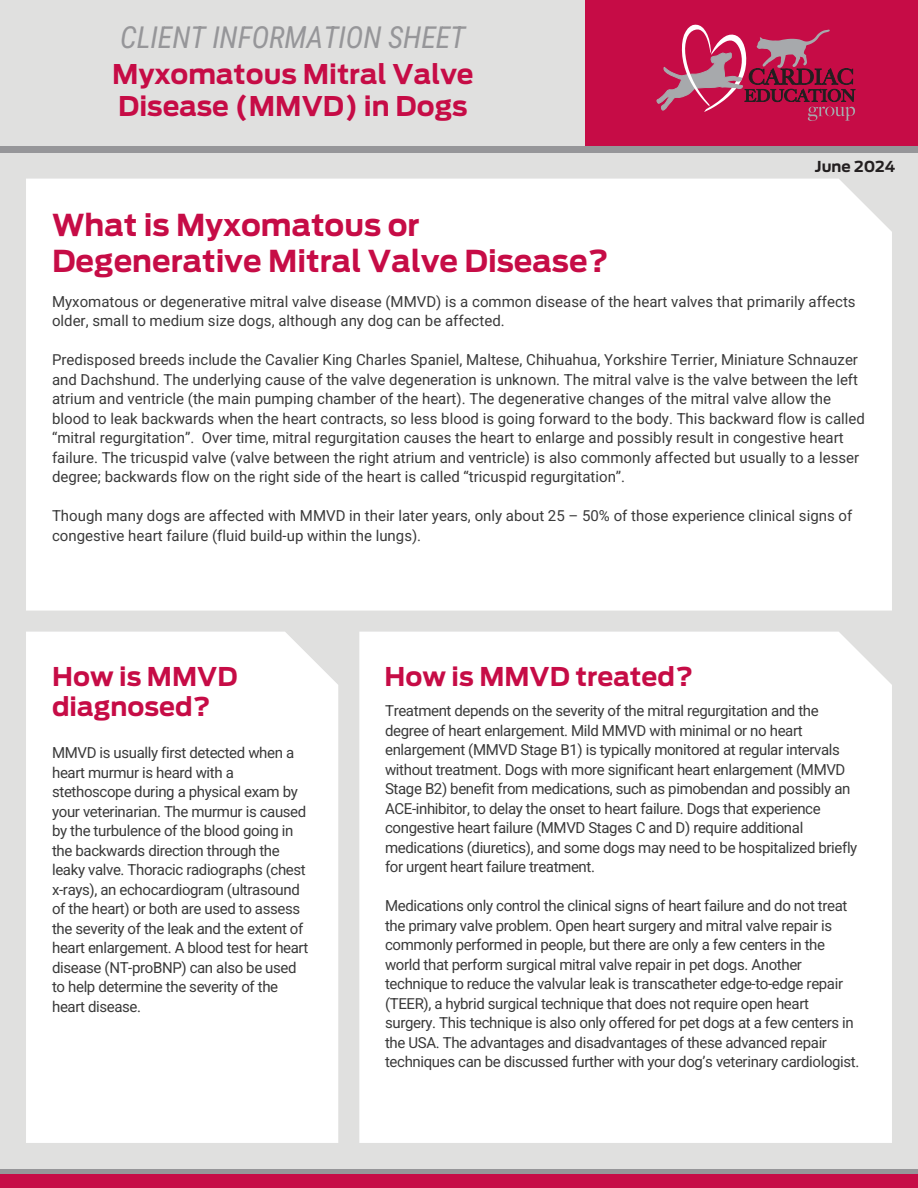
<style>
.page{position:relative;width:918px;height:1188px;background:#e0e0df}
.page>*{position:absolute;margin:0;border:0;box-sizing:border-box;transform-origin:0 0}
.t1{font:700 30px/36px "Antenna";color:#c60c46}
.t2{font:italic 30px "Roboto Condensed";color:#969699}
.t3{font:700 27px/32.4px "Antenna";color:#c60c46}
.t4{font:700 25.65px/30.9px "Antenna";color:#c60c46}
.t5{font:15px/19.5px "Roboto";letter-spacing:-.025em;color:#3a3a3a}
.t6{font:15px/19.5px "Roboto";color:#3a3a3a}
.t7{font:700 15px "Antenna";color:#231f20}
</style>
<div class="page">
<div style="left:26px;top:632px;width:312px;height:511px;background:#fff"></div>
<div style="left:359px;top:632px;width:533px;height:511px;background:#fff"></div>
<div style="left:26px;top:179px;width:866px;height:432px;background:#fff"></div>
<div style="left:0;top:1169px;width:918px;height:11px;background:#969699"></div>
<div style="left:0;top:1174px;width:918px;height:14px;background:#c60c46"></div>
<div style="left:586px;top:0;width:332px;height:146px;background:#c60c46"></div>
<svg style="left:657px;top:25px;width:198px;height:96px"></svg>
<div style="left:0;top:146px;width:918px;height:7px;background:#969699"></div>
<h1 class="t2" style="left:120px;top:16px;width:347px">CLIENT INFORMATION SHEET</h1>
<h2 class="t3" style="left:112px;top:58px;width:363px">Myxomatous Mitral Valve<br>Disease (MMVD) in Dogs</h2>
<h1 class="t1" style="left:52px;top:207px;width:558px">What is Myxomatous or<br>Degenerative Mitral Valve Disease?</h1>
<p class="t7" style="left:815px;top:158px;width:82px">June 2024</p>
<p class="t6" style="left:52px;top:291px;width:805px">Myxomatous or degenerative mitral valve disease (MMVD) is a common disease of the heart valves that primarily affects older, small to medium size dogs, although any dog can be affected.</p>
<p class="t6" style="left:52px;top:350px;width:814px">Predisposed breeds include the Cavalier King Charles Spaniel, Maltese, Chihuahua, Yorkshire Terrier, Miniature Schnauzer and Dachshund. The underlying cause of the valve degeneration is unknown. The mitral valve is the valve between the left atrium and ventricle (the main pumping chamber of the heart). The degenerative changes of the mitral valve allow the blood to leak backwards when the heart contracts, so less blood is going forward to the body. This backward flow is called “mitral regurgitation”. Over time, mitral regurgitation causes the heart to enlarge and possibly result in congestive heart failure. The tricuspid valve (valve between the right atrium and ventricle) is also commonly affected but usually to a lesser degree; backwards flow on the right side of the heart is called “tricuspid regurgitation”.</p>
<p class="t6" style="left:52px;top:506px;width:802px">Though many dogs are affected with MMVD in their later years, only about 25 – 50% of those experience clinical signs of congestive heart failure (fluid build-up within the lungs).</p>
<h3 class="t4" style="left:52px;top:661px;width:187px">How is MMVD diagnosed?</h3>
<h3 class="t4" style="left:384px;top:661px;width:310px">How is MMVD treated?</h3>
<p class="t5" style="left:385px;top:701px;width:474px">Treatment depends on the severity of the mitral regurgitation and the degree of heart enlargement. Mild MMVD with minimal or no heart enlargement (MMVD Stage B1) is typically monitored at regular intervals without treatment. Dogs with more significant heart enlargement (MMVD Stage B2) benefit from medications, such as pimobendan and possibly an ACE-inhibitor, to delay the onset to heart failure. Dogs that experience congestive heart failure (MMVD Stages C and D) require additional medications (diuretics), and some dogs may need to be hospitalized briefly for urgent heart failure treatment.</p>
<p class="t5" style="left:385px;top:896px;width:476px">Medications only control the clinical signs of heart failure and do not treat the primary valve problem. Open heart surgery and mitral valve repair is commonly performed in people, but there are only a few centers in the world that perform surgical mitral valve repair in pet dogs. Another technique to reduce the valvular leak is transcatheter edge-to-edge repair (TEER), a hybrid surgical technique that does not require open heart surgery. This technique is also only offered for pet dogs at a few centers in the USA. The advantages and disadvantages of these advanced repair techniques can be discussed further with your dog’s veterinary cardiologist.</p>
<p class="t5" style="left:52px;top:743px;width:258px">MMVD is usually first detected when a heart murmur is heard with a stethoscope during a physical exam by your veterinarian. The murmur is caused by the turbulence of the blood going in the backwards direction through the leaky valve. Thoracic radiographs (chest x-rays), an echocardiogram (ultrasound of the heart) or both are used to assess the severity of the leak and the extent of heart enlargement. A blood test for heart disease (NT-proBNP) can also be used to help determine the severity of the heart disease.</p>
</div>
